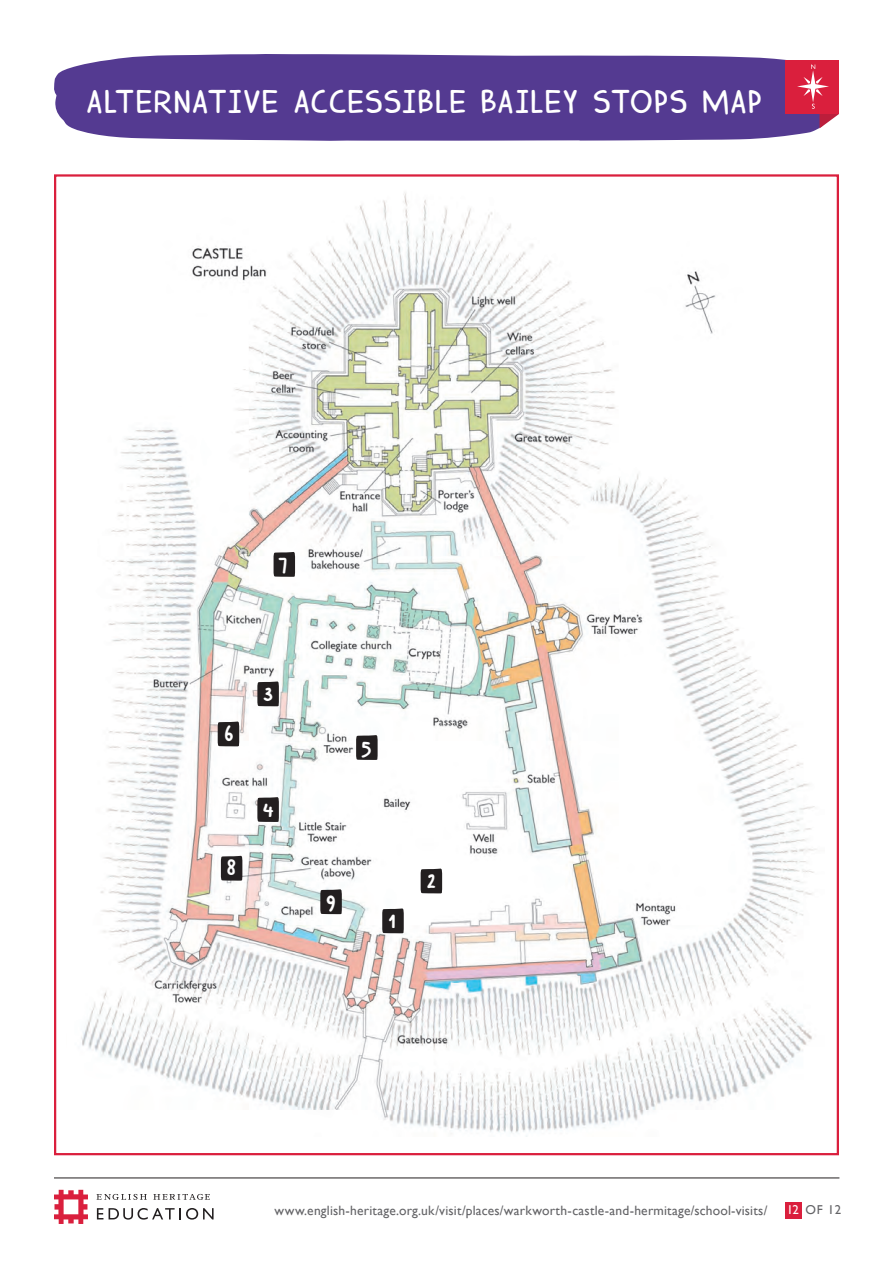
<style>
.page{position:relative;width:893px;height:1263px;background:#fff}
.page>*{position:absolute;margin:0;border:0;box-sizing:border-box;transform-origin:0 0}
.Page_heading{font:33px "Harimau Dua";letter-spacing:.005em;color:#fff}
.Page_heading-2{font:27px "Harimau Dua";color:#fff}
.t1{font:13.5px "Gill Sans";letter-spacing:.015em;color:#636366}
.t2{font:12.9px "Gill Sans";color:#636366}
.s1{color:#fff}
</style>
<div class="page">
<svg style="left:54px;top:54px;width:777px;height:87px;background:#5e4597"></svg>
<div style="left:786px;top:61px;width:53px;height:53px;background:#da1f3d"></div>
<svg style="left:797px;top:65px;width:42px;height:63px"></svg>
<img style="left:81px;top:192px;width:736px;height:942px">
<svg style="left:320px;top:888px;width:22px;height:27px"></svg>
<svg style="left:221px;top:854px;width:21px;height:27px"></svg>
<svg style="left:274px;top:550px;width:21px;height:27px"></svg>
<svg style="left:421px;top:867px;width:21px;height:27px"></svg>
<svg style="left:382px;top:907px;width:22px;height:27px"></svg>
<svg style="left:257px;top:680px;width:22px;height:27px"></svg>
<svg style="left:257px;top:796px;width:22px;height:26px"></svg>
<svg style="left:356px;top:734px;width:22px;height:26px"></svg>
<svg style="left:218px;top:720px;width:21px;height:27px"></svg>
<hr style="left:54px;top:1177px;width:785px;height:1px;background:#231f20">
<svg style="left:96px;top:1194px;width:51px;height:6px"></svg>
<svg style="left:153px;top:1194px;width:57px;height:6px"></svg>
<svg style="left:54px;top:1190px;width:34px;height:34px"></svg>
<svg style="left:97px;top:1208px;width:6px;height:11px"></svg>
<svg style="left:109px;top:1208px;width:105px;height:11px"></svg>
<div style="left:785px;top:1202px;width:16px;height:16px;background:#da1f3d"></div>
<p class="Page_heading" style="left:86px;top:76px;width:678px">ALTERNATIVE ACCESSIBLE BAILEY STOPS MAP</p>
<p class="Page_heading-2" style="left:277px;top:541px;width:12px">7</p>
<p class="Page_heading-2" style="left:224px;top:711px;width:12px">6</p>
<p class="Page_heading-2" style="left:226px;top:845px;width:12px">8</p>
<p class="Page_heading-2" style="left:262px;top:671px;width:13px">3</p>
<p class="Page_heading-2" style="left:262px;top:786px;width:14px">4</p>
<p class="Page_heading-2" style="left:361px;top:724px;width:13px">5</p>
<p class="Page_heading-2" style="left:325px;top:879px;width:12px">9</p>
<p class="Page_heading-2" style="left:388px;top:898px;width:10px">1</p>
<p class="Page_heading-2" style="left:426px;top:858px;width:12px">2</p>
<p class="t1" style="left:274px;top:1203px;width:495px">www.english-heritage.org.uk/visit/places/warkworth-castle-and-hermitage/school-visits/</p>
<p class="t2" style="left:787px;top:1202px;width:56px"><span class="s1">12</span> OF 12</p>
</div>
